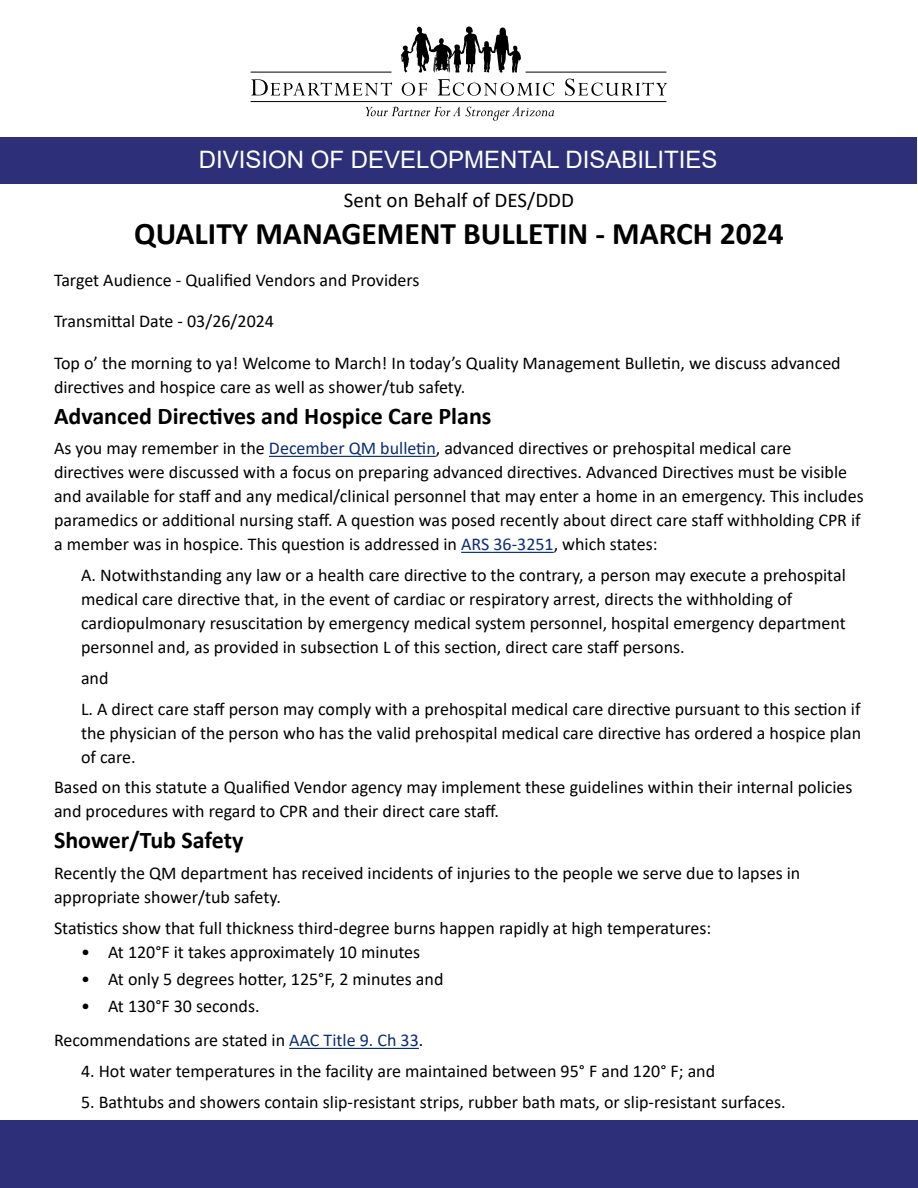
<style>
.page{position:relative;width:918px;height:1188px;background:#fff}
.page>*{position:absolute;margin:0;border:0;box-sizing:border-box;transform-origin:0 0}
.t1{font:700 31.5px "Calibri";color:#000}
.t2{font:700 24px "Calibri";color:#000}
.t3{font:24px "Arial";color:#fff}
.t4{font:21px "Calibri";color:#000}
.t5{font:18px/24px "Calibri";color:#000}
.s1{color:#0b2d72}
</style>
<div class="page">
<div style="left:0;top:1120px;width:918px;height:68px;background:#2d3079"></div>
<div style="left:1px;top:138px;width:916px;height:46px;background:#2d3079"></div>
<svg style="left:251px;top:79px;width:141px;height:16px"></svg>
<svg style="left:366px;top:107px;width:188px;height:14px"></svg>
<svg style="left:401px;top:27px;width:120px;height:46px"></svg>
<svg style="left:402px;top:83px;width:25px;height:13px"></svg>
<svg style="left:438px;top:79px;width:116px;height:17px"></svg>
<svg style="left:565px;top:79px;width:102px;height:17px"></svg>
<hr style="left:251px;top:72px;width:141px;height:1px;background:#000">
<hr style="left:526px;top:72px;width:140px;height:1px;background:#000">
<hr style="left:251px;top:101px;width:415px;height:1px;background:#000">
<hr style="left:269px;top:456px;width:167px;height:1px;background:#0b2d72">
<hr style="left:461px;top:552px;width:93px;height:1px;background:#0b2d72">
<hr style="left:289px;top:1048px;width:130px;height:1px;background:#0b2d72">
<h2 class="t3" style="left:199px;top:143px;width:520px">DIVISION OF DEVELOPMENTAL DISABILITIES</h2>
<p class="t4" style="left:344px;top:185px;width:232px">Sent on Behalf of DES/DDD</p>
<h1 class="t1" style="left:134px;top:212px;width:651px">QUALITY MANAGEMENT BULLETIN - MARCH 2024</h1>
<p class="t5" style="left:54px;top:267px;width:367px">Target Audience - Qualified Vendors and Providers</p>
<p class="t5" style="left:54px;top:309px;width:222px">Transmittal Date - 03/26/2024</p>
<p class="t5" style="left:54px;top:350px;width:788px">Top o’ the morning to ya! Welcome to March! In today’s Quality Management Bulletin, we discuss advanced directives and hospice care as well as shower/tub safety.</p>
<h2 class="t2" style="left:54px;top:399px;width:439px">Advanced Directives and Hospice Care Plans</h2>
<p class="t5" style="left:54px;top:436px;width:811px">As you may remember in the <span class="s1">December QM bulletin</span>, advanced directives or prehospital medical care directives were discussed with a focus on preparing advanced directives. Advanced Directives must be visible and available for staff and any medical/clinical personnel that may enter a home in an emergency. This includes paramedics or additional nursing staff. A question was posed recently about direct care staff withholding CPR if a member was in hospice. This question is addressed in <span class="s1">ARS 36-3251</span>, which states:</p>
<p class="t5" style="left:81px;top:563px;width:766px">A. Notwithstanding any law or a health care directive to the contrary, a person may execute a prehospital medical care directive that, in the event of cardiac or respiratory arrest, directs the withholding of cardiopulmonary resuscitation by emergency medical system personnel, hospital emergency department personnel and, as provided in subsection L of this section, direct care staff persons.</p>
<p class="t5" style="left:81px;top:662px;width:781px;line-height:30.8px">and<br>L. A direct care staff person may comply with a prehospital medical care directive pursuant to this section if</p>
<p class="t5" style="left:81px;top:720px;width:782px">the physician of the person who has the valid prehospital medical care directive has ordered a hospice plan of care.</p>
<p class="t5" style="left:54px;top:775px;width:800px">Based on this statute a Qualified Vendor agency may implement these guidelines within their internal policies and procedures with regard to CPR and their direct care staff.</p>
<h2 class="t2" style="left:54px;top:823px;width:191px">Shower/Tub Safety</h2>
<p class="t5" style="left:54px;top:860px;width:748px">Recently the QM department has received incidents of injuries to the people we serve due to lapses in appropriate shower/tub safety.</p>
<p class="t5" style="left:54px;top:915px;width:659px">Statistics show that full thickness third-degree burns happen rapidly at high temperatures:</p>
<p class="t5" style="left:81px;top:939px;width:341px">• At 120°F it takes approximately 10 minutes</p>
<p class="t5" style="left:81px;top:966px;width:364px">• At only 5 degrees hotter, 125°F, 2 minutes and</p>
<p class="t5" style="left:54px;top:989px;width:371px;line-height:34px;text-indent:27px">• At 130°F 30 seconds.<br>Recommendations are stated in <span class="s1">AAC Title 9. Ch 33</span>.</p>
<p class="t5" style="left:81px;top:1059px;width:636px">4. Hot water temperatures in the facility are maintained between 95° F and 120° F; and</p>
<p class="t5" style="left:81px;top:1089px;width:706px">5. Bathtubs and showers contain slip-resistant strips, rubber bath mats, or slip-resistant surfaces.</p>
</div>
